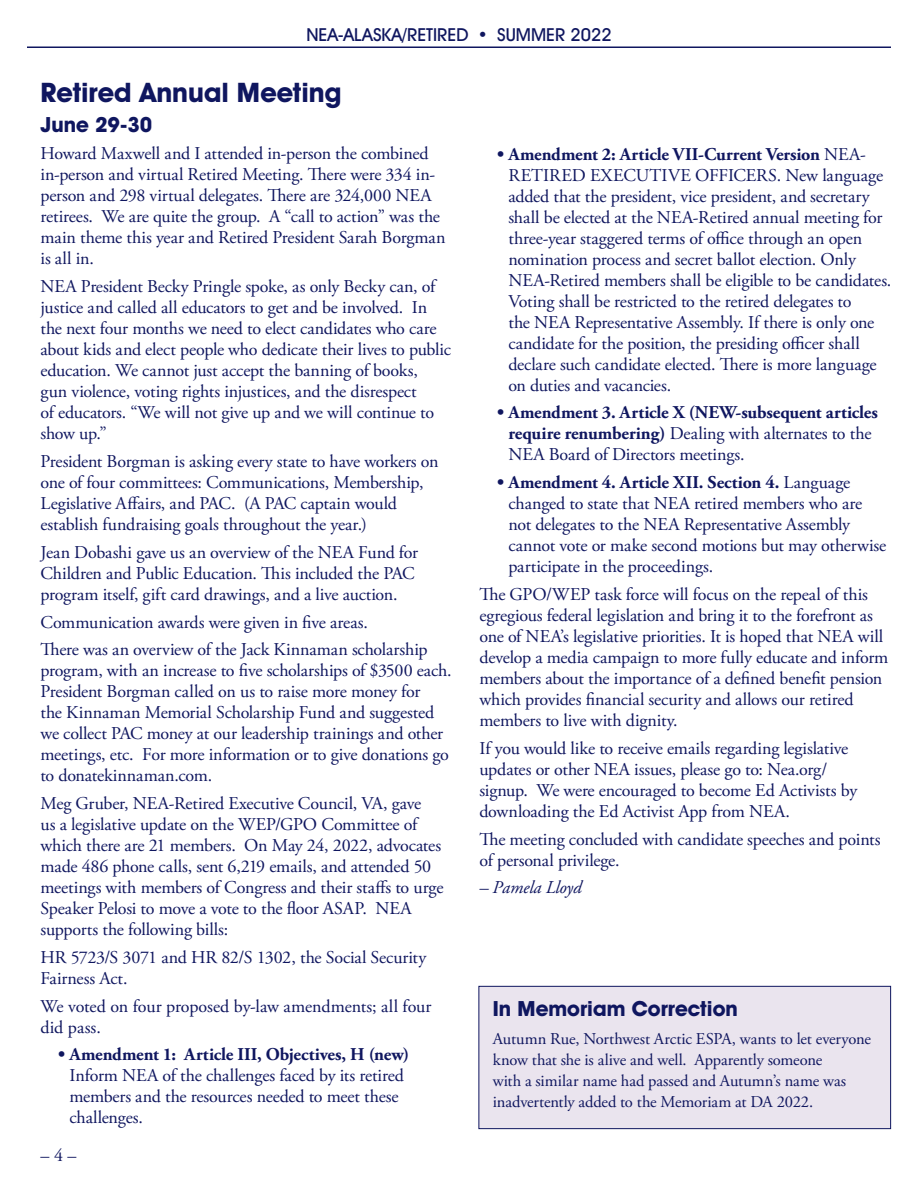
<style>
.page{position:relative;width:918px;height:1188px;background:#fff}
.page>*{position:absolute;margin:0;border:0;box-sizing:border-box;transform-origin:0 0}
.t1{font:700 27px "Avant Garde IT Cby BT";color:#0f165f}
.t2{font:700 21px "Avant Garde IT Cby BT";color:#0f165f}
.t3{font:18px/21px "Adobe Garamond Pro";letter-spacing:-.01em;color:#0f165f}
.t4{font:700 18px/21px "Adobe Garamond Pro";letter-spacing:-.005em;color:#0f165f}
.t5{font:500 18px "Avant Garde IT Cby BT";color:#0f165f}
.t6{font:italic 18px "Adobe Garamond Pro";letter-spacing:-.01em;color:#0f165f}
.t7{font:16.5px/21px "Adobe Garamond Pro";letter-spacing:-.005em;color:#0f165f}
.s1{font-weight:700}
.s2{font-weight:400}
</style>
<div class="page">
<hr style="left:27px;top:46px;width:864px;height:2px;background:#0f165f">
<div style="left:479px;top:986px;width:412px;height:143px;background:#eae4ee"></div>
<div style="left:478px;top:986px;width:413px;height:143px;border:1px solid #0f165f"></div>
<p class="t5" style="left:306px;top:23px;width:307px">NEA-ALASKA/RETIRED • SUMMER 2022</p>
<h1 class="t1" style="left:40px;top:76px;width:303px">Retired Annual Meeting</h1>
<p class="t2" style="left:40px;top:111px;width:113px">June 29-30</p>
<p class="t3" style="left:40px;top:144px;width:406px">Howard Maxwell and I attended in-person the combined in-person and virtual Retired Meeting. There were 334 in&shy;person and 298 virtual delegates. There are 324,000 NEA retirees. We are quite the group. A “call to action” was the main theme this year and Retired President Sarah Borgman is all in.</p>
<p class="t3" style="left:40px;top:277px;width:412px">NEA President Becky Pringle spoke, as only Becky can, of justice and called all educators to get and be involved. In the next four months we need to elect candidates who care about kids and elect people who dedicate their lives to public education. We cannot just accept the banning of books,<br>gun violence, voting rights injustices, and the disrespect<br>of educators. “We will not give up and we will continue to show up.”</p>
<p class="t3" style="left:40px;top:451px;width:400px">President Borgman is asking every state to have workers on one of four committees: Communications, Membership, Legislative Affairs, and PAC. (A PAC captain would establish fundraising goals throughout the year.)</p>
<p class="t3" style="left:40px;top:542px;width:379px">Jean Dobashi gave us an overview of the NEA Fund for<br>Children and Public Education. This included the PAC program itself, gift card drawings, and a live auction.</p>
<p class="t3" style="left:40px;top:609px;width:389px;line-height:27.8px">Communication awards were given in five areas.<br>There was an overview of the Jack Kinnaman scholarship</p>
<p class="t3" style="left:40px;top:661px;width:413px">program, with an increase to five scholarships of $3500 each.<br>President Borgman called on us to raise more money for<br>the Kinnaman Memorial Scholarship Fund and suggested we collect PAC money at our leadership trainings and other meetings, etc. For more information or to give donations go to donatekinnaman.com.</p>
<p class="t3" style="left:40px;top:793px;width:405px">Meg Gruber, NEA-Retired Executive Council, VA, gave<br>us a legislative update on the WEP/GPO Committee of which there are 21 members. On May 24, 2022, advocates made 486 phone calls, sent 6,219 emails, and attended 50 meetings with members of Congress and their staffs to urge Speaker Pelosi to move a vote to the floor ASAP. NEA supports the following bills:</p>
<p class="t3" style="left:40px;top:947px;width:387px">HR 5723/S 3071 and HR 82/S 1302, the Social Security<br>Fairness Act.</p>
<p class="t3" style="left:40px;top:996px;width:393px">We voted on four proposed by-law amendments; all four did pass.</p>
<p class="t4" style="left:58px;top:1044px;width:352px">• Amendment 1: Article III, Objectives, H (new)</p>
<p class="t3" style="left:69px;top:1066px;width:336px">Inform NEA of the challenges faced by its retired members and the resources needed to meet these challenges.</p>
<p class="t3" style="left:40px;top:1145px;width:37px">– 4 –</p>
<p class="t3" style="left:508px;top:144px;width:385px;text-indent:-11px"><span class="s1">• Amendment 2: Article VII-Current Version</span> NEA-RETIRED EXECUTIVE OFFICERS. New language added that the president, vice president, and secretary shall be elected at the NEA-Retired annual meeting for three-year staggered terms of office through an open nomination process and secret ballot election. Only NEA-Retired members shall be eligible to be candidates.<br>Voting shall be restricted to the retired delegates to<br>the NEA Representative Assembly. If there is only one candidate for the position, the presiding officer shall declare such candidate elected. There is more language on duties and vacancies.</p>
<p class="t4" style="left:508px;top:403px;width:371px;text-indent:-11px">• Amendment 3. Article X (NEW-subsequent articles require renumbering) <span class="s2">Dealing with alternates to the<br>NEA Board of Directors meetings.</span></p>
<p class="t3" style="left:508px;top:473px;width:380px;text-indent:-11px"><span class="s1">• Amendment 4. Article XII. Section 4.</span> Language changed to state that NEA retired members who are not delegates to the NEA Representative Assembly cannot vote or make second motions but may otherwise participate in the proceedings.</p>
<p class="t3" style="left:480px;top:584px;width:410px">The GPO/WEP task force will focus on the repeal of this egregious federal legislation and bring it to the forefront as one of NEA’s legislative priorities. It is hoped that NEA will develop a media campaign to more fully educate and inform members about the importance of a defined benefit pension which provides financial security and allows our retired members to live with dignity.</p>
<p class="t3" style="left:480px;top:738px;width:379px">If you would like to receive emails regarding legislative updates or other NEA issues, please go to: Nea.org/ signup. We were encouraged to become Ed Activists by downloading the Ed Activist App from NEA.</p>
<p class="t3" style="left:480px;top:829px;width:403px">The meeting concluded with candidate speeches and points of personal privilege.</p>
<p class="t6" style="left:480px;top:877px;width:104px">– Pamela Lloyd</p>
<p class="t2" style="left:493px;top:996px;width:247px">In Memoriam Correction</p>
<p class="t7" style="left:493px;top:1029px;width:380px">Autumn Rue, Northwest Arctic ESPA, wants to let everyone know that she is alive and well. Apparently someone<br>with a similar name had passed and Autumn’s name was inadvertently added to the Memoriam at DA 2022.</p>
</div>
